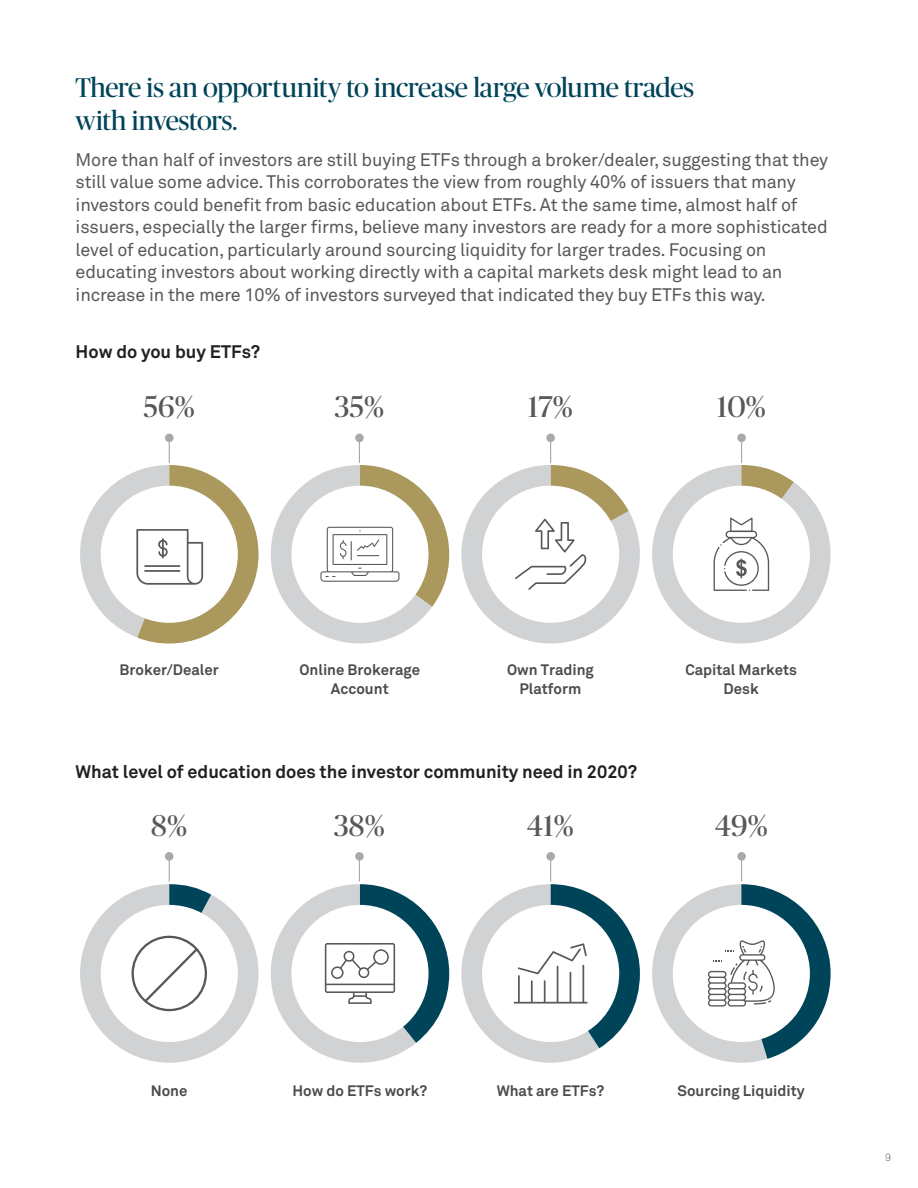
<style>
.page{position:relative;width:918px;height:1188px;background:#fff}
.page>*{position:absolute;margin:0;border:0;box-sizing:border-box;transform-origin:0 0}
.t1{font:30px "Publico Banner";letter-spacing:.01em;color:#57585a}
.t2{font:27px/32.4px "Publico Banner";letter-spacing:-.005em;color:#00445a}
.t3{font:18px/22.5px "Akkurat Pro";letter-spacing:-.01em;color:#57585a}
.t4{font:700 18px "Akkurat Pro";color:#231f20}
.t5{font:700 15px/19.8px "Akkurat Pro";color:#4a4b4b;text-align:center}
.t6{font:10.5px "Akkurat Light Pro";color:#57585a}
</style>
<div class="page">
<div style="left:165px;top:434px;width:9px;height:8px;background:#a8a9ad;border-radius:50%"></div>
<div style="left:355px;top:434px;width:9px;height:8px;background:#a8a9ad;border-radius:50%"></div>
<div style="left:737px;top:434px;width:9px;height:8px;background:#a8a9ad;border-radius:50%"></div>
<div style="left:546px;top:434px;width:9px;height:8px;background:#a8a9ad;border-radius:50%"></div>
<svg style="left:80px;top:438px;width:751px;height:206px"></svg>
<div style="left:737px;top:852px;width:9px;height:9px;background:#a8a9ad;border-radius:50%"></div>
<div style="left:546px;top:852px;width:9px;height:9px;background:#a8a9ad;border-radius:50%"></div>
<div style="left:355px;top:852px;width:9px;height:9px;background:#a8a9ad;border-radius:50%"></div>
<div style="left:165px;top:852px;width:9px;height:9px;background:#a8a9ad;border-radius:50%"></div>
<svg style="left:80px;top:856px;width:751px;height:207px"></svg>
<h2 class="t2" style="left:76px;top:70px;width:620px">There is an opportunity to increase large volume trades with investors.</h2>
<p class="t3" style="left:76px;top:149px;width:754px">More than half of investors are still buying ETFs through a broker/dealer, suggesting that they still value some advice. This corroborates the view from roughly 40% of issuers that many investors could benefit from basic education about ETFs. At the same time, almost half of issuers, especially the larger firms, believe many investors are ready for a more sophisticated level of education, particularly around sourcing liquidity for larger trades. Focusing on educating investors about working directly with a capital markets desk might lead to an increase in the mere 10% of investors surveyed that indicated they buy ETFs this way.</p>
<p class="t4" style="left:76px;top:340px;width:186px">How do you buy ETFs?</p>
<h1 class="t1" style="left:144px;top:386px;width:53px">56%</h1>
<h1 class="t1" style="left:334px;top:386px;width:51px">35%</h1>
<h1 class="t1" style="left:528px;top:386px;width:46px">17%</h1>
<h1 class="t1" style="left:717px;top:386px;width:50px">10%</h1>
<p class="t5" style="left:120px;top:660px;width:101px">Broker/Dealer</p>
<p class="t5" style="left:300px;top:660px;width:122px">Online Brokerage<br>Account</p>
<p class="t5" style="left:507px;top:660px;width:88px">Own Trading<br>Platform</p>
<p class="t5" style="left:685px;top:660px;width:113px">Capital Markets<br>Desk</p>
<p class="t4" style="left:76px;top:760px;width:563px">What level of education does the investor community need in 2020?</p>
<h1 class="t1" style="left:151px;top:805px;width:37px">8%</h1>
<h1 class="t1" style="left:334px;top:805px;width:53px">38%</h1>
<h1 class="t1" style="left:527px;top:805px;width:48px">41%</h1>
<h1 class="t1" style="left:715px;top:805px;width:54px">49%</h1>
<p class="t5" style="left:151px;top:1081px;width:38px">None</p>
<p class="t5" style="left:292px;top:1081px;width:136px">How do ETFs work?</p>
<p class="t5" style="left:497px;top:1081px;width:109px">What are ETFs?</p>
<p class="t5" style="left:678px;top:1081px;width:129px">Sourcing Liquidity</p>
<p class="t6" style="left:885px;top:1151px;width:7px">9</p>
</div>
